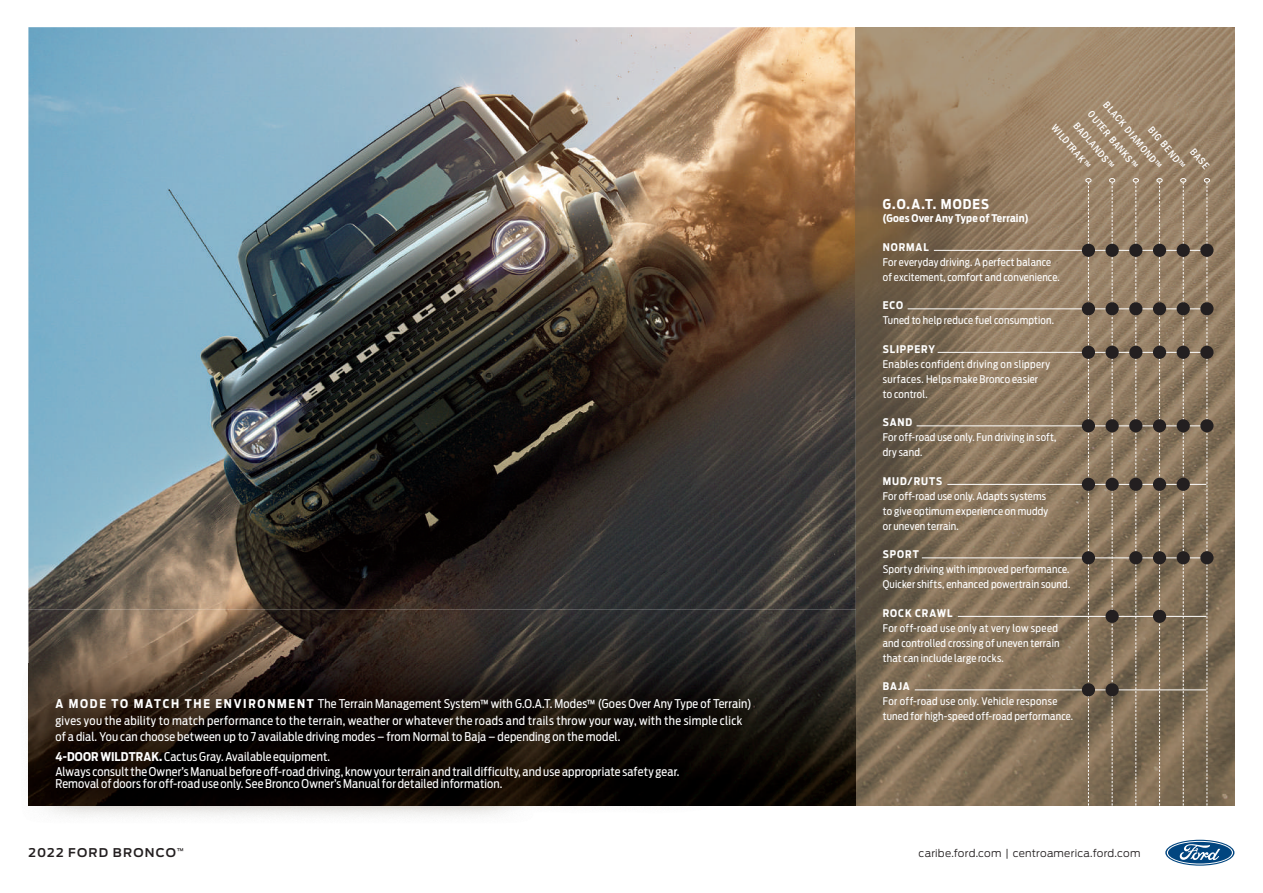
<style>
.page{position:relative;width:1263px;height:893px;background:#fff}
.page>*{position:absolute;margin:0;border:0;box-sizing:border-box;transform-origin:0 0}
.t1{font:700 13.5px "Ford Antenna Cond";letter-spacing:.08em;color:#fff}
.t2{font:12px/16.5px "Ford Antenna Cond";letter-spacing:.015em;color:#fff}
.t3{font:600 12px "Ford Antenna";letter-spacing:.11em;color:#231f20}
.t4{font:10.5px/15px "Ford Antenna Cond";letter-spacing:.02em;color:#fff}
.t5{font:500 condensed 10.5px/18.1px "ITC Franklin Gothic Std";color:#fff}
.t6{font:700 10.5px "Ford Antenna Cond";letter-spacing:.08em;color:#fff}
.t7{font:300 10.5px "Ford Antenna";letter-spacing:.015em;color:#231f20}
.t8{font:700 10.5px "Ford Antenna Cond";letter-spacing:.015em;color:#fff}
.s1{font-weight:700}
.s2{font-weight:500;font-size:9.75px}
</style>
<div class="page">
<img style="left:28px;top:27px;width:828px;height:582px">
<img style="left:856px;top:27px;width:378px;height:779px">
<img style="left:28px;top:609px;width:828px;height:98px">
<img style="left:785px;top:707px;width:71px;height:99px">
<svg style="left:1085px;top:178px;width:6px;height:628px;background:#97856e"></svg>
<svg style="left:1109px;top:178px;width:6px;height:628px;background:#96846e"></svg>
<svg style="left:1133px;top:178px;width:6px;height:628px;background:#95836d"></svg>
<svg style="left:1156px;top:178px;width:6px;height:628px;background:#94836c"></svg>
<svg style="left:1180px;top:178px;width:6px;height:628px;background:#94836c"></svg>
<svg style="left:1204px;top:178px;width:6px;height:628px;background:#91806b"></svg>
<svg style="left:1165px;top:840px;width:69px;height:26px"></svg>
<svg style="left:1167px;top:841px;width:66px;height:23px"></svg>
<img style="left:28px;top:664px;width:757px;height:142px">
<hr style="left:934px;top:250px;width:272px;height:1px;background:#fff">
<hr style="left:907px;top:308px;width:299px;height:1px;background:#fff">
<hr style="left:937px;top:352px;width:269px;height:1px;background:#fff">
<hr style="left:916px;top:425px;width:290px;height:1px;background:#fff">
<hr style="left:947px;top:484px;width:259px;height:1px;background:#fff">
<hr style="left:922px;top:557px;width:284px;height:1px;background:#fff">
<hr style="left:958px;top:616px;width:248px;height:1px;background:#fff">
<hr style="left:915px;top:689px;width:291px;height:1px;background:#fff">
<div style="left:1082px;top:244px;width:13px;height:13px;background:#231f20;border-radius:50%"></div>
<div style="left:1082px;top:302px;width:13px;height:13px;background:#231f20;border-radius:50%"></div>
<div style="left:1082px;top:346px;width:13px;height:13px;background:#231f20;border-radius:50%"></div>
<div style="left:1082px;top:683px;width:13px;height:13px;background:#231f20;border-radius:50%"></div>
<div style="left:1082px;top:419px;width:13px;height:13px;background:#231f20;border-radius:50%"></div>
<div style="left:1153px;top:610px;width:13px;height:13px;background:#231f20;border-radius:50%"></div>
<div style="left:1082px;top:478px;width:13px;height:13px;background:#231f20;border-radius:50%"></div>
<div style="left:1105px;top:244px;width:14px;height:13px;background:#231f20;border-radius:50%"></div>
<div style="left:1105px;top:302px;width:14px;height:13px;background:#231f20;border-radius:50%"></div>
<div style="left:1105px;top:346px;width:14px;height:13px;background:#231f20;border-radius:50%"></div>
<div style="left:1105px;top:683px;width:14px;height:13px;background:#231f20;border-radius:50%"></div>
<div style="left:1105px;top:419px;width:14px;height:13px;background:#231f20;border-radius:50%"></div>
<div style="left:1105px;top:610px;width:14px;height:13px;background:#231f20;border-radius:50%"></div>
<div style="left:1082px;top:551px;width:13px;height:13px;background:#231f20;border-radius:50%"></div>
<div style="left:1129px;top:551px;width:13px;height:13px;background:#231f20;border-radius:50%"></div>
<div style="left:1177px;top:551px;width:13px;height:13px;background:#231f20;border-radius:50%"></div>
<div style="left:1200px;top:551px;width:13px;height:13px;background:#231f20;border-radius:50%"></div>
<div style="left:1129px;top:244px;width:13px;height:13px;background:#231f20;border-radius:50%"></div>
<div style="left:1129px;top:302px;width:13px;height:13px;background:#231f20;border-radius:50%"></div>
<div style="left:1129px;top:346px;width:13px;height:13px;background:#231f20;border-radius:50%"></div>
<div style="left:1129px;top:419px;width:13px;height:13px;background:#231f20;border-radius:50%"></div>
<div style="left:1129px;top:478px;width:13px;height:13px;background:#231f20;border-radius:50%"></div>
<div style="left:1153px;top:244px;width:13px;height:13px;background:#231f20;border-radius:50%"></div>
<div style="left:1153px;top:302px;width:13px;height:13px;background:#231f20;border-radius:50%"></div>
<div style="left:1153px;top:346px;width:13px;height:13px;background:#231f20;border-radius:50%"></div>
<div style="left:1153px;top:419px;width:13px;height:13px;background:#231f20;border-radius:50%"></div>
<div style="left:1153px;top:551px;width:13px;height:13px;background:#231f20;border-radius:50%"></div>
<div style="left:1153px;top:478px;width:13px;height:13px;background:#231f20;border-radius:50%"></div>
<div style="left:1177px;top:244px;width:13px;height:13px;background:#231f20;border-radius:50%"></div>
<div style="left:1200px;top:244px;width:13px;height:13px;background:#231f20;border-radius:50%"></div>
<div style="left:1177px;top:302px;width:13px;height:13px;background:#231f20;border-radius:50%"></div>
<div style="left:1200px;top:302px;width:13px;height:13px;background:#231f20;border-radius:50%"></div>
<div style="left:1177px;top:346px;width:13px;height:13px;background:#231f20;border-radius:50%"></div>
<div style="left:1200px;top:346px;width:13px;height:13px;background:#231f20;border-radius:50%"></div>
<div style="left:1177px;top:419px;width:13px;height:13px;background:#231f20;border-radius:50%"></div>
<div style="left:1200px;top:419px;width:13px;height:13px;background:#231f20;border-radius:50%"></div>
<div style="left:1177px;top:478px;width:13px;height:13px;background:#231f20;border-radius:50%"></div>
<div style="left:1105px;top:478px;width:14px;height:13px;background:#231f20;border-radius:50%"></div>
<p class="t2" style="left:55px;top:694px;width:697px"><span class="s1">A MODE TO MATCH THE ENVIRONMENT</span> The Terrain Management System<span class="s2">™</span> with G.O.A.T. Modes<span class="s2">™</span> (Goes Over Any Type of Terrain) gives you the ability to match performance to the terrain, weather or whatever the roads and trails throw your way, with the simple click of a dial. You can choose between up to 7 available driving modes – from Normal to Baja – depending on the model.</p>
<p class="t2" style="left:55px;top:748px;width:626px;line-height:15px"><span class="s1">4-DOOR WILDTRAK.</span> Cactus Gray. Available equipment.<br>Always consult the Owner’s Manual before off-road driving, know your terrain and trail difficulty, and use appropriate safety gear.</p>
<p class="t2" style="left:55px;top:774px;width:448px">Removal of doors for off-road use only. See Bronco Owner’s Manual for detailed information.</p>
<p class="t5" style="left:1112px;top:97px;width:86px;rotate:50deg">BLACK DIAMOND™</p>
<p class="t5" style="left:1097px;top:106px;width:73px;rotate:50deg">OUTER BANKS™</p>
<p class="t5" style="left:1082px;top:118px;width:59px;rotate:50deg">BADLANDS™</p>
<p class="t5" style="left:1060px;top:120px;width:56px;rotate:50deg">WILDTRAK™</p>
<p class="t5" style="left:1171px;top:110px;width:69px;text-indent:44px;rotate:50deg">BASE<br>BIG BEND™</p>
<p class="t1" style="left:883px;top:192px;width:108px">G.O.A.T. MODES</p>
<p class="t8" style="left:882px;top:209px;width:148px">(Goes Over Any Type of Terrain)</p>
<p class="t6" style="left:883px;top:237px;width:47px">NORMAL</p>
<p class="t4" style="left:883px;top:253px;width:178px">For everyday driving. A perfect balance of excitement, comfort and convenience.</p>
<p class="t6" style="left:883px;top:296px;width:22px">ECO</p>
<p class="t4" style="left:883px;top:312px;width:173px">Tuned to help reduce fuel consumption.</p>
<p class="t6" style="left:883px;top:339px;width:54px">SLIPPERY</p>
<p class="t4" style="left:883px;top:355px;width:169px">Enables confident driving on slippery surfaces. Helps make Bronco easier<br>to control.</p>
<p class="t6" style="left:883px;top:413px;width:31px">SAND</p>
<p class="t4" style="left:883px;top:429px;width:175px">For off-road use only. Fun driving in soft, dry sand.</p>
<p class="t6" style="left:883px;top:471px;width:61px">MUD/RUTS</p>
<p class="t4" style="left:883px;top:487px;width:167px">For off-road use only. Adapts systems to give optimum experience on muddy or uneven terrain.</p>
<p class="t6" style="left:883px;top:545px;width:37px">SPORT</p>
<p class="t4" style="left:883px;top:561px;width:189px">Sporty driving with improved performance.<br>Quicker shifts, enhanced powertrain sound.</p>
<p class="t6" style="left:883px;top:604px;width:71px">ROCK CRAWL</p>
<p class="t4" style="left:883px;top:619px;width:178px">For off-road use only at very low speed and controlled crossing of uneven terrain that can include large rocks.</p>
<p class="t6" style="left:883px;top:677px;width:28px">BAJA</p>
<p class="t4" style="left:883px;top:693px;width:192px">For off-road use only. Vehicle response tuned for high-speed off-road performance.</p>
<p class="t3" style="left:28px;top:842px;width:157px">2022 FORD BRONCO<sup>™</sup></p>
<p class="t7" style="left:918px;top:844px;width:223px">caribe.ford.com | centroamerica.ford.com</p>
</div>
